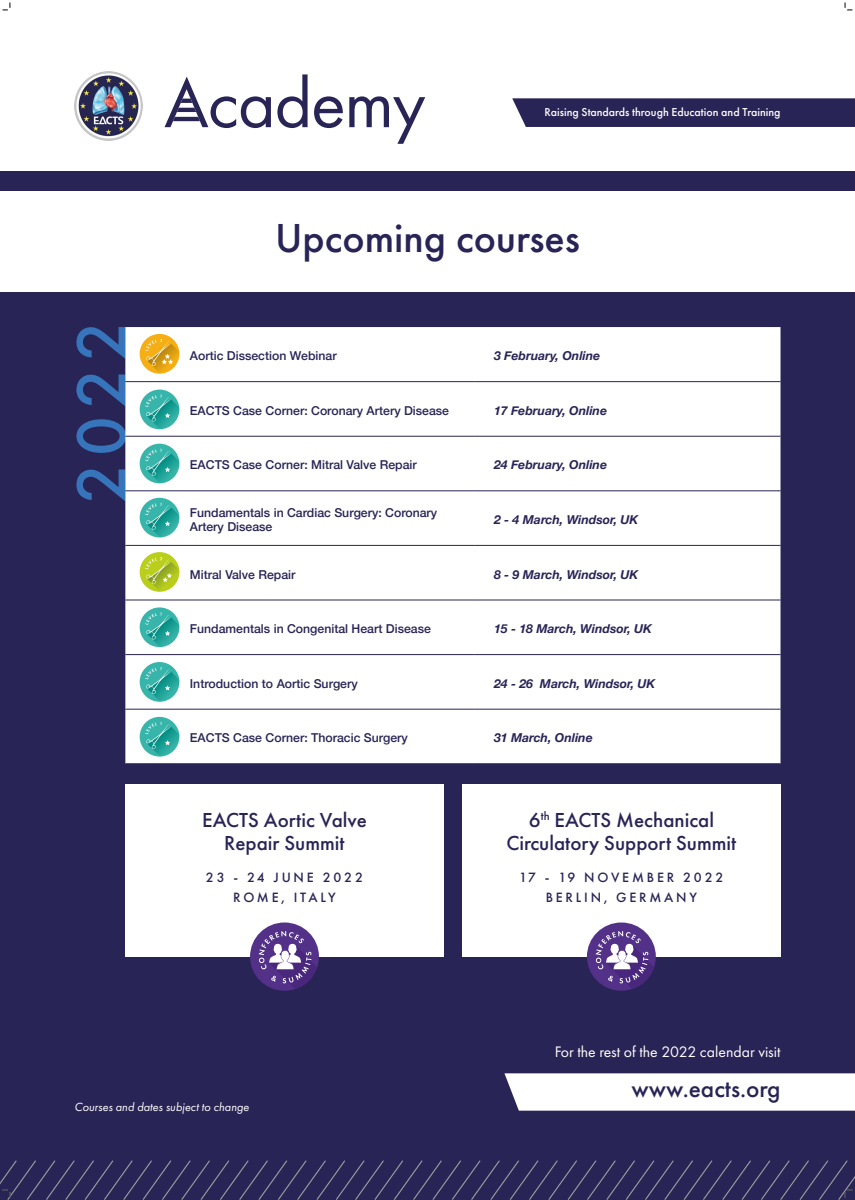
<style>
.page{position:relative;width:855px;height:1200px;background:#fff}
.page>*{position:absolute;margin:0;border:0;box-sizing:border-box;transform-origin:0 0}
.t1{font:500 42px "Futura PT";color:#292456}
.t2{font:500 25.2px "Futura PT";color:#292456}
.t3{font:500 21px/22.8px "Futura PT";color:#292456;text-align:center}
.t4{font:15.75px "Futura PT";color:#fff}
.t5{font:500 14px "Futura PT";letter-spacing:.2em;color:#292456}
.t6{font:500 12.25px/14px "Helvetica Neue";color:#292456}
.t7{font:italic 700 12.25px "Helvetica Neue";color:#292456}
.t8{font:italic 12.25px "Futura PT";color:#fff}
.t9{font:500 11.9px "Futura PT";color:#fff}
</style>
<div class="page">
<div style="left:0;top:293px;width:854px;height:906px;background:#292456"></div>
<svg style="left:76px;top:327px;width:49px;height:174px"></svg>
<div style="left:504px;top:1073px;width:350px;height:37px;background:#fff"></div>
<div style="left:125px;top:327px;width:655px;height:436px;background:#fff"></div>
<hr style="left:125px;top:381px;width:349px;height:1px;background:#292456">
<hr style="left:474px;top:381px;width:306px;height:1px;background:#292456">
<hr style="left:125px;top:436px;width:349px;height:1px;background:#292456">
<hr style="left:474px;top:436px;width:306px;height:1px;background:#292456">
<hr style="left:125px;top:490px;width:349px;height:1px;background:#292456">
<hr style="left:474px;top:490px;width:306px;height:1px;background:#292456">
<hr style="left:125px;top:600px;width:349px;height:1px;background:#292456">
<hr style="left:474px;top:600px;width:306px;height:1px;background:#292456">
<hr style="left:125px;top:654px;width:349px;height:1px;background:#292456">
<hr style="left:474px;top:654px;width:306px;height:1px;background:#292456">
<hr style="left:125px;top:545px;width:349px;height:1px;background:#292456">
<hr style="left:474px;top:545px;width:306px;height:1px;background:#292456">
<hr style="left:125px;top:709px;width:349px;height:1px;background:#292456">
<hr style="left:474px;top:709px;width:306px;height:1px;background:#292456">
<div style="left:0;top:171px;width:854px;height:19px;background:#292456"></div>
<div style="left:512px;top:98px;width:342px;height:29px;background:#292456"></div>
<img style="left:74px;top:72px;width:69px;height:68px">
<svg style="left:277px;top:74px;width:30px;height:54px"></svg>
<svg style="left:314px;top:96px;width:29px;height:32px"></svg>
<svg style="left:349px;top:96px;width:76px;height:48px"></svg>
<svg style="left:164px;top:77px;width:107px;height:51px"></svg>
<div style="left:140px;top:552px;width:39px;height:40px;background:#bacf1b;border-radius:50%"></div>
<svg style="left:145px;top:557px;width:34px;height:34px"></svg>
<div style="left:140px;top:334px;width:39px;height:39px;background:#f5ae13;border-radius:50%"></div>
<svg style="left:145px;top:339px;width:34px;height:34px"></svg>
<div style="left:140px;top:389px;width:39px;height:40px;background:#37b5aa;border-radius:50%"></div>
<svg style="left:145px;top:394px;width:34px;height:35px"></svg>
<div style="left:140px;top:443px;width:39px;height:40px;background:#37b5aa;border-radius:50%"></div>
<svg style="left:145px;top:449px;width:34px;height:34px"></svg>
<div style="left:140px;top:498px;width:39px;height:39px;background:#37b5aa;border-radius:50%"></div>
<svg style="left:145px;top:503px;width:34px;height:34px"></svg>
<div style="left:140px;top:607px;width:39px;height:40px;background:#37b5aa;border-radius:50%"></div>
<svg style="left:145px;top:612px;width:34px;height:35px"></svg>
<div style="left:140px;top:662px;width:39px;height:39px;background:#37b5aa;border-radius:50%"></div>
<svg style="left:145px;top:667px;width:34px;height:34px"></svg>
<div style="left:140px;top:717px;width:39px;height:39px;background:#37b5aa;border-radius:50%"></div>
<svg style="left:145px;top:722px;width:34px;height:34px"></svg>
<div style="left:125px;top:783px;width:318px;height:173px;background:#fff"></div>
<div style="left:462px;top:783px;width:318px;height:173px;background:#fff"></div>
<div style="left:250px;top:922px;width:69px;height:68px;background:#533189;border-radius:50%"></div>
<svg style="left:259px;top:931px;width:58px;height:58px"></svg>
<div style="left:586px;top:922px;width:69px;height:68px;background:#533189;border-radius:50%"></div>
<svg style="left:595px;top:931px;width:59px;height:58px"></svg>
<svg style="left:3px;top:3px;width:8px;height:8px"></svg>
<svg style="left:844px;top:3px;width:8px;height:8px"></svg>
<svg style="left:0;top:1160px;width:854px;height:39px"></svg>
<p class="t9" style="left:544px;top:105px;width:237px">Raising Standards through Education and Training</p>
<p class="t1" style="left:275px;top:213px;width:306px">Upcoming courses</p>
<p class="t6" style="left:190px;top:348px;width:148px">Aortic Dissection Webinar</p>
<p class="t7" style="left:494px;top:346px;width:108px">3 February, Online</p>
<p class="t6" style="left:190px;top:402px;width:260px">EACTS Case Corner: Coronary Artery Disease</p>
<p class="t7" style="left:494px;top:401px;width:114px">17 February, Online</p>
<p class="t6" style="left:190px;top:457px;width:228px">EACTS Case Corner: Mitral Valve Repair</p>
<p class="t7" style="left:494px;top:455px;width:114px">24 February, Online</p>
<p class="t6" style="left:190px;top:505px;width:249px">Fundamentals in Cardiac Surgery: Coronary<br>Artery Disease</p>
<p class="t7" style="left:494px;top:510px;width:146px">2 - 4 March, Windsor, UK</p>
<p class="t6" style="left:190px;top:566px;width:107px">Mitral Valve Repair</p>
<p class="t7" style="left:494px;top:564px;width:146px">8 - 9 March, Windsor, UK</p>
<p class="t6" style="left:190px;top:621px;width:242px">Fundamentals in Congenital Heart Disease</p>
<p class="t7" style="left:494px;top:619px;width:159px">15 - 18 March, Windsor, UK</p>
<p class="t6" style="left:190px;top:675px;width:169px">Introduction to Aortic Surgery</p>
<p class="t7" style="left:494px;top:674px;width:163px">24 - 26 March, Windsor, UK</p>
<p class="t6" style="left:190px;top:730px;width:219px">EACTS Case Corner: Thoracic Surgery</p>
<p class="t7" style="left:494px;top:728px;width:100px">31 March, Online</p>
<p class="t3" style="left:202px;top:809px;width:166px">EACTS Aortic Valve</p>
<p class="t3" style="left:224px;top:831px;width:122px">Repair Summit</p>
<p class="t5" style="left:206px;top:869px;width:158px">23 - 24 JUNE 2022</p>
<p class="t5" style="left:233px;top:888px;width:104px">ROME, ITALY</p>
<p class="t8" style="left:74px;top:1099px;width:176px">Courses and dates subject to change</p>
<p class="t3" style="left:506px;top:809px;width:231px">6<sup>th</sup> EACTS Mechanical<br>Circulatory Support Summit</p>
<p class="t5" style="left:519px;top:869px;width:205px">17 - 19 NOVEMBER 2022</p>
<p class="t5" style="left:545px;top:888px;width:153px">BERLIN, GERMANY</p>
<p class="t4" style="left:554px;top:1042px;width:227px">For the rest of the 2022 calendar visit</p>
<p class="t2" style="left:631px;top:1073px;width:150px">www.eacts.org</p>
</div>
